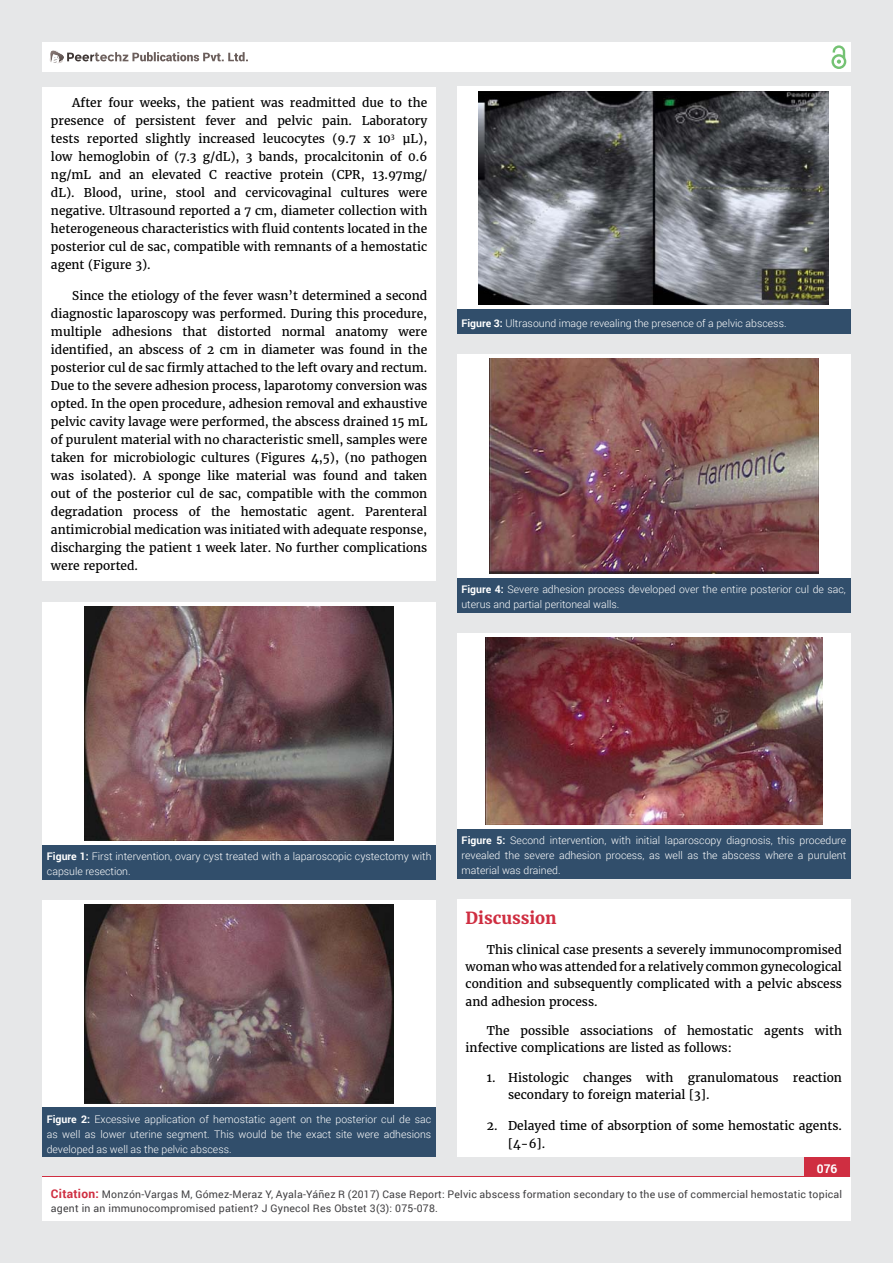
<style>
.page{position:relative;width:893px;height:1263px;background:#e6e7e8}
.page>*{position:absolute;margin:0;border:0;box-sizing:border-box;transform-origin:0 0}
.t1{font:700 16.5px "Merriweather";color:#cf2e41}
.t2{font:12px/18px "Merriweather";color:#000;text-align:justify}
.t3{font:700 12px "Roboto";color:#fff}
.t4{font:300 10.5px/15px "Roboto";color:#fff}
.t5{font:10.5px/13.5px "Roboto";letter-spacing:.02em;color:#414042}
.s1{font-weight:700}
.s2{font-weight:700;font-size:12px;color:#cf2e41}
</style>
<div class="page">
<div style="left:42px;top:43px;width:808px;height:29px;background:#fff"></div>
<div style="left:831px;top:54px;width:15px;height:15px;border:2px solid #74c273;border-radius:50%"></div>
<svg style="left:831px;top:45px;width:15px;height:19px"></svg>
<div style="left:804px;top:1157px;width:46px;height:43px;background:#cf2e41"></div>
<svg style="left:49px;top:50px;width:199px;height:14px"></svg>
<div style="left:42px;top:1177px;width:809px;height:43px;background:#fff"></div>
<div style="left:42px;top:87px;width:394px;height:494px;background:#fff"></div>
<div style="left:457px;top:900px;width:393px;height:257px;background:#fff"></div>
<div style="left:43px;top:602px;width:393px;height:243px;background:#fff"></div>
<div style="left:43px;top:845px;width:393px;height:34px;background:#314e6b"></div>
<img style="left:85px;top:606px;width:309px;height:235px">
<div style="left:42px;top:901px;width:394px;height:207px;background:#fff"></div>
<div style="left:42px;top:1108px;width:394px;height:49px;background:#314e6b"></div>
<img style="left:85px;top:905px;width:308px;height:198px">
<div style="left:457px;top:87px;width:393px;height:222px;background:#fff"></div>
<div style="left:457px;top:309px;width:393px;height:24px;background:#314e6b"></div>
<img style="left:479px;top:91px;width:350px;height:214px">
<div style="left:457px;top:355px;width:393px;height:223px;background:#fff"></div>
<div style="left:457px;top:578px;width:393px;height:34px;background:#314e6b"></div>
<img style="left:489px;top:359px;width:329px;height:215px">
<div style="left:457px;top:634px;width:393px;height:195px;background:#fff"></div>
<div style="left:457px;top:829px;width:393px;height:49px;background:#314e6b"></div>
<img style="left:486px;top:638px;width:336px;height:187px">
<p class="t2" style="left:51px;top:94px;width:378px;text-indent:21px">After four weeks, the patient was readmitted due to the presence of persistent fever and pelvic pain. Laboratory tests reported slightly increased leucocytes (9.7 x 10<sup>3</sup> μL), low hemoglobin of (7.3 g/dL), 3 bands, procalcitonin of 0.6 ng/mL and an elevated C reactive protein (CPR, 13.97mg/ dL). Blood, urine, stool and cervicovaginal cultures were negative. Ultrasound reported a 7 cm, diameter collection with heterogeneous characteristics with fluid contents located in the posterior cul de sac, compatible with remnants of a hemostatic agent (Figure 3).</p>
<p class="t2" style="left:51px;top:287px;width:378px;text-indent:21px">Since the etiology of the fever wasn’t determined a second diagnostic laparoscopy was performed. During this procedure, multiple adhesions that distorted normal anatomy were identified, an abscess of 2 cm in diameter was found in the posterior cul de sac firmly attached to the left ovary and rectum.<br>Due to the severe adhesion process, laparotomy conversion was opted. In the open procedure, adhesion removal and exhaustive pelvic cavity lavage were performed, the abscess drained 15 mL of purulent material with no characteristic smell, samples were taken for microbiologic cultures (Figures 4,5), (no pathogen was isolated). A sponge like material was found and taken out of the posterior cul de sac, compatible with the common degradation process of the hemostatic agent. Parenteral antimicrobial medication was initiated with adequate response, discharging the patient 1 week later. No further complications were reported.</p>
<p class="t4" style="left:461px;top:315px;width:327px"><span class="s1">Figure 3:</span> Ultrasound image revealing the presence of a pelvic abscess.</p>
<p class="t4" style="left:461px;top:582px;width:386px"><span class="s1">Figure 4:</span> Severe adhesion process developed over the entire posterior cul de sac, uterus and partial peritoneal walls.</p>
<p class="t4" style="left:47px;top:849px;width:386px"><span class="s1">Figure 1:</span> First intervention, ovary cyst treated with a laparoscopic cystectomy with capsule resection.</p>
<p class="t4" style="left:47px;top:1111px;width:386px;text-align:justify"><span class="s1">Figure 2:</span> Excessive application of hemostatic agent on the posterior cul de sac as well as lower uterine segment. This would be the exact site were adhesions developed as well as the pelvic abscess.</p>
<p class="t4" style="left:462px;top:833px;width:386px;text-align:justify"><span class="s1">Figure 5:</span> Second intervention, with initial laparoscopy diagnosis, this procedure revealed the severe adhesion process, as well as the abscess where a purulent material was drained.</p>
<h1 class="t1" style="left:466px;top:908px;width:93px">Discussion</h1>
<p class="t2" style="left:466px;top:941px;width:378px;line-height:17.1px;text-indent:21px">This clinical case presents a severely immunocompromised woman who was attended for a relatively common gynecological condition and subsequently complicated with a pelvic abscess and adhesion process.</p>
<p class="t2" style="left:466px;top:1023px;width:378px;line-height:17.1px;text-indent:21px">The possible associations of hemostatic agents with infective complications are listed as follows:</p>
<p class="t2" style="left:508px;top:1070px;width:335px;line-height:17.1px;text-indent:-21px">1. Histologic changes with granulomatous reaction secondary to foreign material [3].</p>
<p class="t2" style="left:508px;top:1117px;width:335px;text-indent:-21px">2. Delayed time of absorption of some hemostatic agents. [4-6].</p>
<p class="t3" style="left:817px;top:1161px;width:22px">076</p>
<p class="t5" style="left:51px;top:1188px;width:793px"><span class="s2">Citation:</span> Monzón-Vargas M, Gómez-Meraz Y, Ayala-Yáñez R (2017) Case Report: Pelvic abscess formation secondary to the use of commercial hemostatic topical agent in an immunocompromised patient? J Gynecol Res Obstet 3(3): 075-078.</p>
</div>
